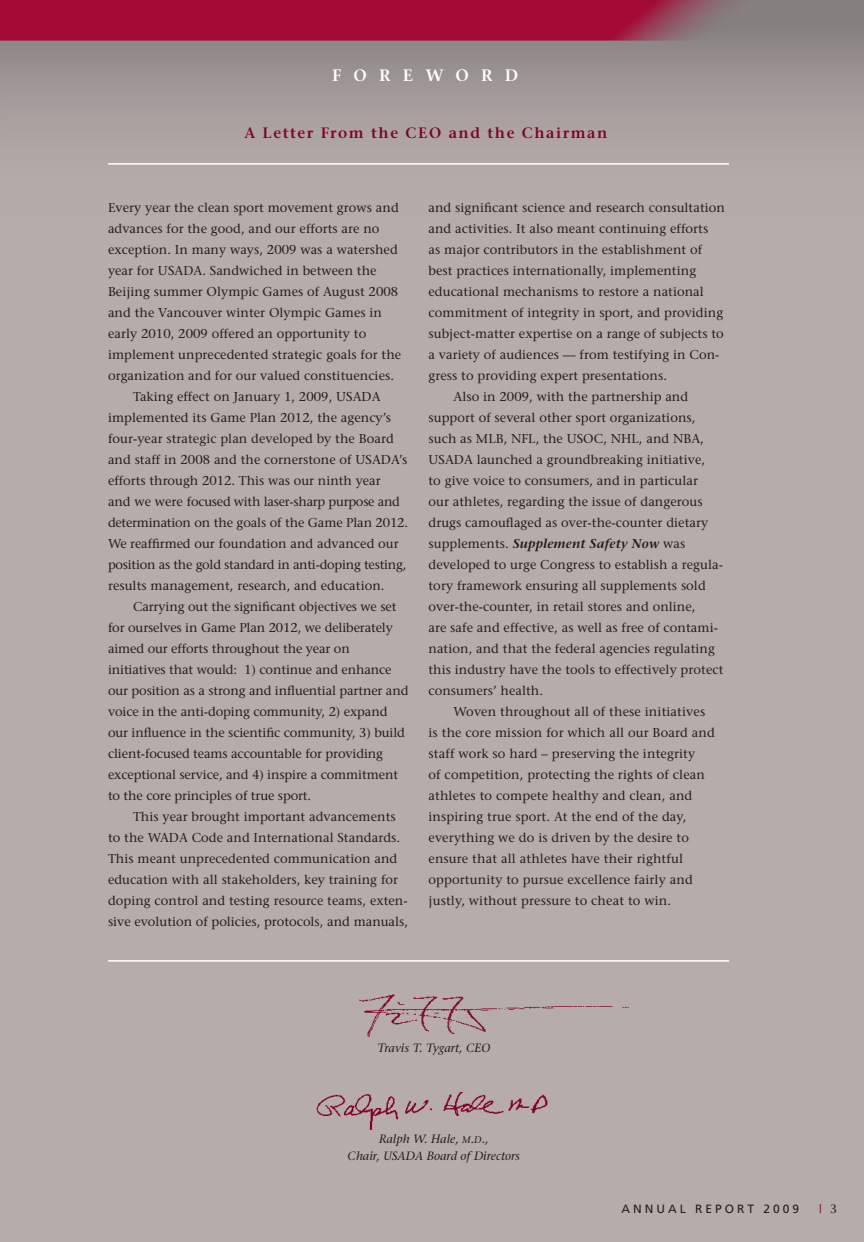
<style>
.page{position:relative;width:864px;height:1242px;background:#b6acaa}
.page>*{position:absolute;margin:0;border:0;box-sizing:border-box;transform-origin:0 0}
.t1{font:600 16.5px "Stone Serif";color:#fff}
.t2{font:600 15px "Stone Serif";letter-spacing:.1em;color:#830026}
.t3{font:12.9px "Stone Serif";letter-spacing:.005em;color:#231f20}
.t4{font:12.9px "Stone Serif";letter-spacing:-.02em;color:#231f20}
.t5{font:italic 600 12.9px "Stone Serif";letter-spacing:.005em;color:#231f20}
.t6{font:italic 12px/17px "Stone Serif";color:#231f20;text-align:center}
.t7{font:12px "Frutiger";letter-spacing:.25em;color:#231f20}
.t8{font:12px "Frutiger";color:#a30b35}
.s1{font-weight:400;font-style:normal}
.s2{font-family:"Stone Serif Italic SC800";font-style:normal;font-size:9.6px}
.s3{font-family:"Stone Serif Italic SC800";font-style:normal}
.s4{font-family:"Stone Serif";color:#231f20}
</style>
<div class="page">
<div style="left:0;top:0;width:864px;height:216px;background:linear-gradient(to bottom,#857f7f,#beb3b1)"></div>
<svg style="left:0;top:0;width:783px;height:41px;background:#9e1d40"></svg>
<img style="left:316px;top:1092px;width:232px;height:38px">
<img style="left:359px;top:994px;width:270px;height:43px">
<hr style="left:108px;top:960px;width:621px;height:2px;background:#fff">
<hr style="left:108px;top:163px;width:621px;height:2px;background:#fff">
<p class="t1" style="left:332px;top:65px;width:18px">fo</p>
<p class="t1" style="left:379px;top:65px;width:141px">re wo rd</p>
<p class="t2" style="left:244px;top:123px;width:364px">A Letter From the CEO and the Chairman</p>
<p class="t3" style="left:108px;top:200px;width:292px">Every year the clean sport movement grows and</p>
<p class="t3" style="left:108px;top:221px;width:273px">advances for the good, and our efforts are no</p>
<p class="t3" style="left:108px;top:242px;width:291px">exception. In many ways, 2009 was a watershed</p>
<p class="t3" style="left:108px;top:263px;width:270px">year for USADA. Sandwiched in between the</p>
<p class="t3" style="left:108px;top:284px;width:292px">Beijing summer Olympic Games of August 2008</p>
<p class="t3" style="left:108px;top:305px;width:276px">and the Vancouver winter Olympic Games in</p>
<p class="t3" style="left:108px;top:326px;width:260px">early 2010, 2009 offered an opportunity to</p>
<p class="t3" style="left:108px;top:347px;width:295px">implement unprecedented strategic goals for the</p>
<p class="t3" style="left:108px;top:368px;width:288px">organization and for our valued constituencies.</p>
<p class="t3" style="left:133px;top:389px;width:249px">Taking effect on January 1, 2009, USADA</p>
<p class="t3" style="left:108px;top:410px;width:285px">implemented its Game Plan 2012, the agency’s</p>
<p class="t3" style="left:108px;top:431px;width:287px">four-year strategic plan developed by the Board</p>
<p class="t3" style="left:108px;top:452px;width:301px">and staff in 2008 and the cornerstone of USADA’s</p>
<p class="t3" style="left:108px;top:473px;width:274px">efforts through 2012. This was our ninth year</p>
<p class="t4" style="left:108px;top:494px;width:294px">and we were focused with laser-sharp purpose and</p>
<p class="t3" style="left:108px;top:515px;width:302px">determination on the goals of the Game Plan 2012.</p>
<p class="t3" style="left:108px;top:536px;width:292px">We reaffirmed our foundation and advanced our</p>
<p class="t4" style="left:108px;top:557px;width:300px">position as the gold standard in anti-doping testing,</p>
<p class="t3" style="left:108px;top:578px;width:278px">results management, research, and education.</p>
<p class="t3" style="left:133px;top:599px;width:265px">Carrying out the significant objectives we set</p>
<p class="t3" style="left:108px;top:620px;width:286px">for ourselves in Game Plan 2012, we deliberately</p>
<p class="t3" style="left:108px;top:641px;width:243px">aimed our efforts throughout the year on</p>
<p class="t3" style="left:108px;top:662px;width:285px">initiatives that would: 1) continue and enhance</p>
<p class="t3" style="left:108px;top:683px;width:302px">our position as a strong and influential partner and</p>
<p class="t3" style="left:108px;top:704px;width:281px">voice in the anti-doping community, 2) expand</p>
<p class="t3" style="left:108px;top:725px;width:298px">our influence in the scientific community, 3) build</p>
<p class="t3" style="left:108px;top:746px;width:277px">client-focused teams accountable for providing</p>
<p class="t3" style="left:108px;top:767px;width:292px">exceptional service, and 4) inspire a commitment</p>
<p class="t3" style="left:108px;top:788px;width:205px">to the core principles of true sport.</p>
<p class="t3" style="left:133px;top:809px;width:264px">This year brought important advancements</p>
<p class="t3" style="left:108px;top:830px;width:294px">to the WADA Code and International Standards.</p>
<p class="t3" style="left:108px;top:851px;width:291px">This meant unprecedented communication and</p>
<p class="t3" style="left:108px;top:872px;width:292px">education with all stakeholders, key training for</p>
<p class="t3" style="left:108px;top:893px;width:301px">doping control and testing resource teams, exten-</p>
<p class="t3" style="left:108px;top:914px;width:302px">sive evolution of policies, protocols, and manuals,</p>
<p class="t3" style="left:429px;top:200px;width:298px">and significant science and research consultation</p>
<p class="t3" style="left:429px;top:221px;width:281px">and activities. It also meant continuing efforts</p>
<p class="t3" style="left:429px;top:242px;width:275px">as major contributors in the establishment of</p>
<p class="t3" style="left:429px;top:263px;width:269px">best practices internationally, implementing</p>
<p class="t3" style="left:429px;top:284px;width:277px">educational mechanisms to restore a national</p>
<p class="t3" style="left:429px;top:305px;width:296px">commitment of integrity in sport, and providing</p>
<p class="t3" style="left:429px;top:326px;width:297px">subject-matter expertise on a range of subjects to</p>
<p class="t3" style="left:429px;top:347px;width:293px">a variety of audiences — from testifying in Con-</p>
<p class="t3" style="left:429px;top:368px;width:240px">gress to providing expert presentations.</p>
<p class="t3" style="left:454px;top:389px;width:236px">Also in 2009, with the partnership and</p>
<p class="t3" style="left:429px;top:410px;width:268px">support of several other sport organizations,</p>
<p class="t3" style="left:429px;top:431px;width:277px">such as MLB, NFL, the USOC, NHL, and NBA,</p>
<p class="t3" style="left:429px;top:452px;width:278px">USADA launched a groundbreaking initiative,</p>
<p class="t3" style="left:429px;top:473px;width:271px">to give voice to consumers, and in particular</p>
<p class="t3" style="left:429px;top:494px;width:276px">our athletes, regarding the issue of dangerous</p>
<p class="t3" style="left:429px;top:515px;width:281px">drugs camouflaged as over-the-counter dietary</p>
<p class="t5" style="left:429px;top:536px;width:258px"><span class="s1">supplements.</span> Supplement Safety Now <span class="s1">was</span></p>
<p class="t3" style="left:429px;top:557px;width:296px">developed to urge Congress to establish a regula-</p>
<p class="t3" style="left:429px;top:578px;width:279px">tory framework ensuring all supplements sold</p>
<p class="t3" style="left:429px;top:599px;width:269px">over-the-counter, in retail stores and online,</p>
<p class="t3" style="left:429px;top:620px;width:291px">are safe and effective, as well as free of contami-</p>
<p class="t3" style="left:429px;top:641px;width:288px">nation, and that the federal agencies regulating</p>
<p class="t3" style="left:429px;top:662px;width:296px">this industry have the tools to effectively protect</p>
<p class="t3" style="left:429px;top:683px;width:116px">consumers’ health.</p>
<p class="t3" style="left:454px;top:704px;width:253px">Woven throughout all of these initiatives</p>
<p class="t3" style="left:429px;top:725px;width:288px">is the core mission for which all our Board and</p>
<p class="t3" style="left:429px;top:746px;width:268px">staff work so hard – preserving the integrity</p>
<p class="t3" style="left:429px;top:767px;width:278px">of competition, protecting the rights of clean</p>
<p class="t3" style="left:429px;top:788px;width:265px">athletes to compete healthy and clean, and</p>
<p class="t3" style="left:429px;top:809px;width:260px">inspiring true sport. At the end of the day,</p>
<p class="t3" style="left:429px;top:830px;width:262px">everything we do is driven by the desire to</p>
<p class="t3" style="left:429px;top:851px;width:256px">ensure that all athletes have their rightful</p>
<p class="t3" style="left:429px;top:872px;width:266px">opportunity to pursue excellence fairly and</p>
<p class="t3" style="left:429px;top:893px;width:244px">justly, without pressure to cheat to win.</p>
<p class="t6" style="left:377px;top:1040px;width:115px">Travis T. Tygart, CEO</p>
<p class="t6" style="left:348px;top:1131px;width:174px">Ralph W. Hale, <span class="s2">m</span><span class="s3">.</span><span class="s2">d</span><span class="s3">.</span>,<br>Chair, USADA Board of Directors</p>
<p class="t7" style="left:622px;top:1202px;width:179px">ANNUA L REPOR T 2009</p>
<p class="t8" style="left:819px;top:1202px;width:19px">| <span class="s4">3</span></p>
</div>
